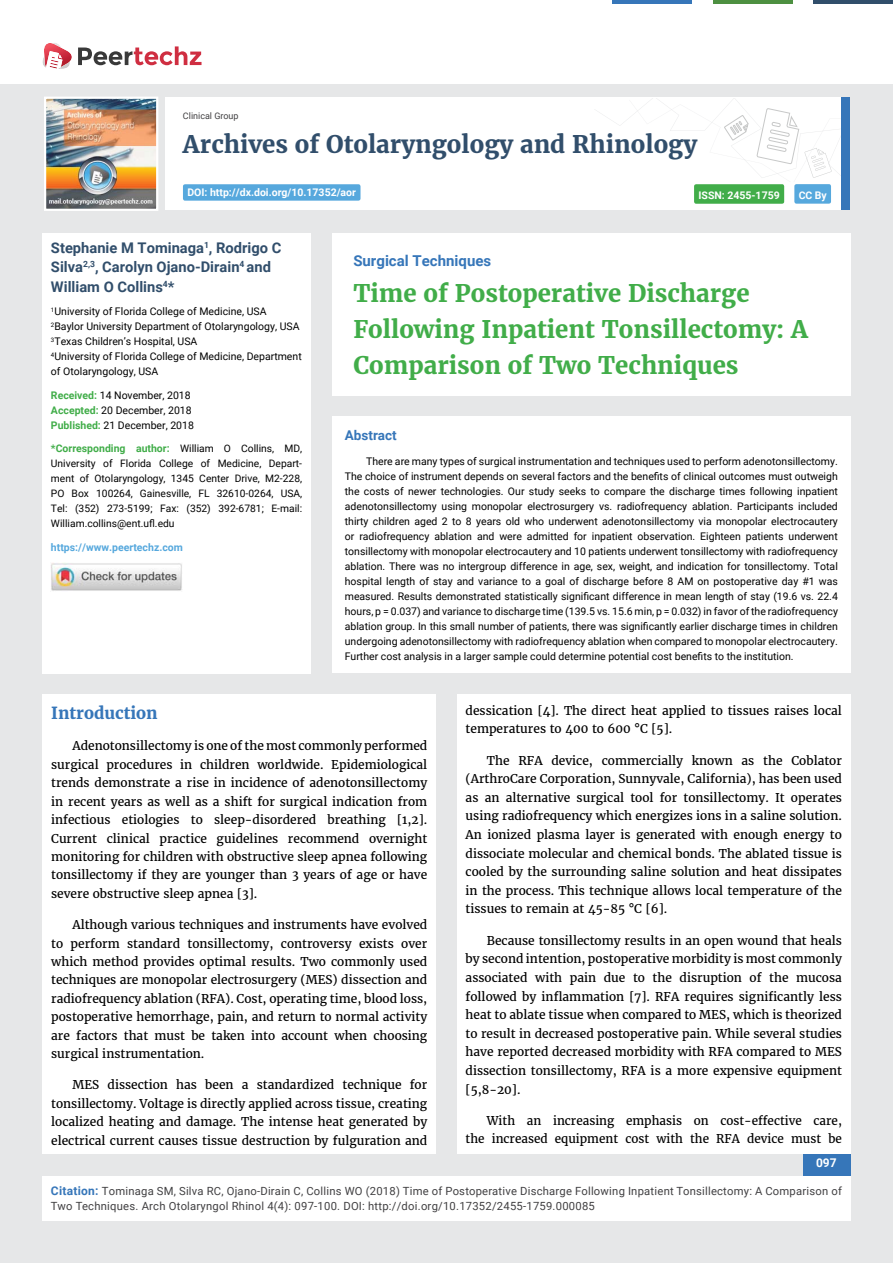
<style>
.page{position:relative;width:893px;height:1263px;background:#e6e7e8}
.page>*{position:absolute;margin:0;border:0;box-sizing:border-box;transform-origin:0 0}
.t1{font:700 24px/36px "Merriweather";color:#41ad49}
.t2{font:700 24px "Merriweather";color:#314e6b}
.t3{font:700 16.5px "Merriweather";color:#3676b9}
.t4{font:700 15px "Roboto";color:#3676b9}
.t5{font:700 14.7px/19.5px "Roboto";color:#314e6b}
.t6{font:700 13.5px "Roboto";color:#3676b9}
.t7{font:12px/18.5px "Merriweather";color:#000;text-align:justify}
.t8{font:700 12px "Roboto";color:#fff}
.t9{font:11.25px/15px "Roboto";letter-spacing:.02em;color:#414042}
.t10{font:10.5px/15px "Roboto";color:#000}
.t11{font:700 10.5px "Roboto";color:#fff}
.t12{font:700 10.5px "Roboto";color:#41ad49}
.t13{font:700 10.5px "Roboto";color:#56a8dd}
.t14{font:10.2px/15px "Roboto";color:#000;text-align:justify}
.t15{font:9px "Roboto";color:#414042}
.s1{font-weight:700;color:#41ad49}
.s2{font-weight:400;font-size:10.2px;color:#000}
.s3{font-weight:700;font-size:12px;color:#3676b9}
</style>
<div class="page">
<div style="left:165px;top:98px;width:684px;height:112px;background:#fff"></div>
<svg style="left:596px;top:99px;width:245px;height:79px"></svg>
<div style="left:841px;top:98px;width:8px;height:112px;background:#3676b9"></div>
<img style="left:47px;top:100px;width:108px;height:108px">
<div style="left:44px;top:97px;width:114px;height:114px;border:2px solid #fff"></div>
<div style="left:0;top:0;width:893px;height:83px;background:#fff"></div>
<div style="left:694px;top:184px;width:90px;height:20px;background:#41ad49;border-radius:2px"></div>
<div style="left:794px;top:184px;width:37px;height:20px;background:#56a8dd;border-radius:2px"></div>
<hr style="left:713px;top:0;width:79px;height:3px;background:#4d9041">
<hr style="left:612px;top:0;width:80px;height:3px;background:#3676b9">
<hr style="left:813px;top:0;width:80px;height:3px;background:#314e6b">
<div style="left:803px;top:1154px;width:47px;height:50px;background:#3676b9"></div>
<div style="left:42px;top:1176px;width:808px;height:44px;background:#fff"></div>
<svg style="left:42px;top:43px;width:159px;height:26px"></svg>
<div style="left:183px;top:184px;width:177px;height:17px;background:#56a8dd;border-radius:2px"></div>
<div style="left:332px;top:233px;width:518px;height:163px;background:#fff"></div>
<div style="left:42px;top:233px;width:269px;height:440px;background:#fff"></div>
<img style="left:51px;top:563px;width:131px;height:28px">
<div style="left:43px;top:694px;width:393px;height:460px;background:#fff"></div>
<div style="left:457px;top:694px;width:393px;height:460px;background:#fff"></div>
<div style="left:332px;top:417px;width:518px;height:256px;background:#fff"></div>
<p class="t15" style="left:183px;top:111px;width:57px">Clinical Group</p>
<h1 class="t2" style="left:183px;top:129px;width:516px">Archives of Otolaryngology and Rhinology</h1>
<p class="t11" style="left:187px;top:186px;width:170px">DOI: http://dx.doi.org/10.17352/aor</p>
<p class="t11" style="left:698px;top:189px;width:83px">ISSN: 2455-1759</p>
<p class="t11" style="left:799px;top:189px;width:29px">CC By</p>
<p class="t5" style="left:51px;top:238px;width:232px">Stephanie M Tominaga<sup>1</sup>, Rodrigo C<br>Silva<sup>2,3</sup>, Carolyn Ojano-Dirain<sup>4</sup> and<br>William O Collins<sup>4</sup>*</p>
<p class="t10" style="left:51px;top:304px;width:252px"><sup>1</sup>University of Florida College of Medicine, USA <sup>2</sup>Baylor University Department of Otolaryngology, USA <sup>3</sup>Texas Children’s Hospital, USA<br><sup>4</sup>University of Florida College of Medicine, Department of Otolaryngology, USA</p>
<p class="t10" style="left:51px;top:388px;width:144px"><span class="s1">Received:</span> 14 November, 2018<br><span class="s1">Accepted:</span> 20 December, 2018<br><span class="s1">Published:</span> 21 December, 2018</p>
<p class="t12" style="left:51px;top:443px;width:253px">*Corresponding author: <span class="s2">William O Collins, MD,</span></p>
<p class="t14" style="left:51px;top:456px;width:253px">University of Florida College of Medicine, Depart&shy;ment of Otolaryngology, 1345 Center Drive, M2-228, PO Box 100264, Gainesville, FL 32610-0264, USA, Tel: (352) 273-5199; Fax: (352) 392-6781; E-mail:<br>William.collins@ent.ufl.edu</p>
<p class="t13" style="left:51px;top:541px;width:133px">https://www.peertechz.com</p>
<p class="t4" style="left:353px;top:252px;width:139px">Surgical Techniques</p>
<h1 class="t1" style="left:353px;top:276px;width:456px">Time of Postoperative Discharge<br>Following Inpatient Tonsillectomy: A<br>Comparison of Two Techniques</h1>
<p class="t6" style="left:345px;top:427px;width:53px">Abstract</p>
<p class="t10" style="left:345px;top:454px;width:495px;text-align:justify;text-indent:21px">There are many types of surgical instrumentation and techniques used to perform adenotonsillectomy.<br>The choice of instrument depends on several factors and the benefits of clinical outcomes must outweigh the costs of newer technologies. Our study seeks to compare the discharge times following inpatient adenotonsillectomy using monopolar electrosurgery vs. radiofrequency ablation. Participants included thirty children aged 2 to 8 years old who underwent adenotonsillectomy via monopolar electrocautery or radiofrequency ablation and were admitted for inpatient observation. Eighteen patients underwent tonsillectomy with monopolar electrocautery and 10 patients underwent tonsillectomy with radiofrequency ablation. There was no intergroup difference in age, sex, weight, and indication for tonsillectomy. Total hospital length of stay and variance to a goal of discharge before 8 AM on postoperative day #1 was measured. Results demonstrated statistically significant difference in mean length of stay (19.6 vs. 22.4 hours, p = 0.037) and variance to discharge time (139.5 vs. 15.6 min, p = 0.032) in favor of the radiofrequency ablation group. In this small number of patients, there was significantly earlier discharge times in children undergoing adenotonsillectomy with radiofrequency ablation when compared to monopolar electrocautery.<br>Further cost analysis in a larger sample could determine potential cost benefits to the institution.</p>
<h2 class="t3" style="left:51px;top:703px;width:108px">Introduction</h2>
<p class="t7" style="left:51px;top:737px;width:378px;text-indent:21px">Adenotonsillectomy is one of the most commonly performed surgical procedures in children worldwide. Epidemiological trends demonstrate a rise in incidence of adenotonsillectomy in recent years as well as a shift for surgical indication from infectious etiologies to sleep-disordered breathing [1,2].<br>Current clinical practice guidelines recommend overnight monitoring for children with obstructive sleep apnea following tonsillectomy if they are younger than 3 years of age or have severe obstructive sleep apnea [3].</p>
<p class="t7" style="left:51px;top:916px;width:378px;text-indent:21px">Although various techniques and instruments have evolved to perform standard tonsillectomy, controversy exists over which method provides optimal results. Two commonly used techniques are monopolar electrosurgery (MES) dissection and radiofrequency ablation (RFA). Cost, operating time, blood loss, postoperative hemorrhage, pain, and return to normal activity are factors that must be taken into account when choosing surgical instrumentation.</p>
<p class="t7" style="left:51px;top:1076px;width:378px;text-indent:21px">MES dissection has been a standardized technique for tonsillectomy. Voltage is directly applied across tissue, creating localized heating and damage. The intense heat generated by electrical current causes tissue destruction by fulguration and</p>
<p class="t7" style="left:466px;top:701px;width:378px">dessication [4]. The direct heat applied to tissues raises local temperatures to 400 to 600 °C [5].</p>
<p class="t7" style="left:466px;top:751px;width:378px;text-indent:21px">The RFA device, commercially known as the Coblator (ArthroCare Corporation, Sunnyvale, California), has been used as an alternative surgical tool for tonsillectomy. It operates using radiofrequency which energizes ions in a saline solution.<br>An ionized plasma layer is generated with enough energy to dissociate molecular and chemical bonds. The ablated tissue is cooled by the surrounding saline solution and heat dissipates in the process. This technique allows local temperature of the tissues to remain at 45-85 °C [6].</p>
<p class="t7" style="left:466px;top:931px;width:378px;text-indent:21px">Because tonsillectomy results in an open wound that heals by second intention, postoperative morbidity is most commonly associated with pain due to the disruption of the mucosa followed by inflammation [7]. RFA requires significantly less heat to ablate tissue when compared to MES, which is theorized to result in decreased postoperative pain. While several studies have reported decreased morbidity with RFA compared to MES dissection tonsillectomy, RFA is a more expensive equipment [5,8-20].</p>
<p class="t7" style="left:466px;top:1111px;width:378px;text-align:right">With an increasing emphasis on cost-effective care, the increased equipment cost with the RFA device must be</p>
<p class="t8" style="left:816px;top:1155px;width:22px">097</p>
<p class="t9" style="left:51px;top:1184px;width:792px"><span class="s3">Citation:</span> Tominaga SM, Silva RC, Ojano-Dirain C, Collins WO (2018) Time of Postoperative Discharge Following Inpatient Tonsillectomy: A Comparison of<br>Two Techniques. Arch Otolaryngol Rhinol 4(4): 097-100. DOI: http://doi.org/10.17352/2455-1759.000085</p>
</div>
